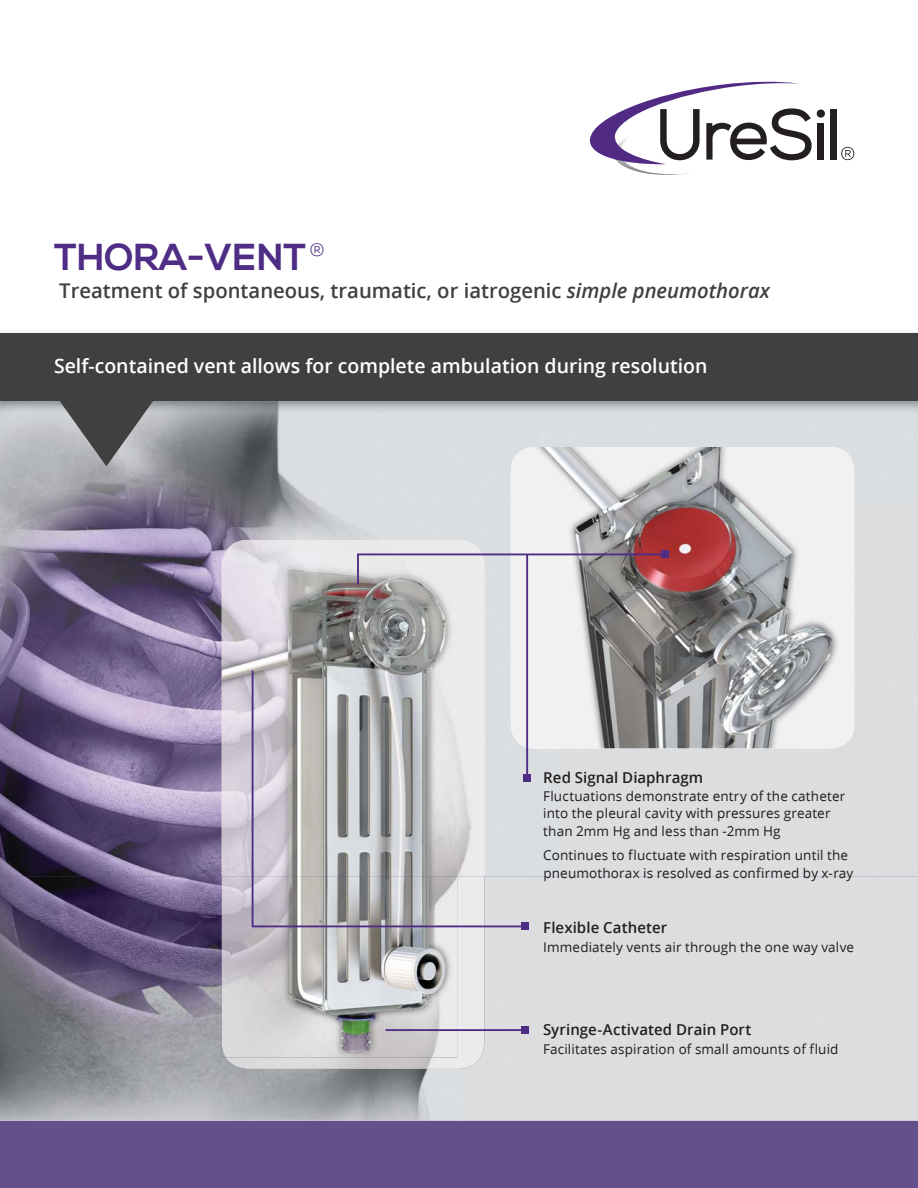
<style>
.page{position:relative;width:918px;height:1188px;background:#fff}
.page>*{position:absolute;margin:0;border:0;box-sizing:border-box;transform-origin:0 0}
.t1{font:700 37.5px "Nexa";color:#502d85}
.t2{font:600 20.25px "Open Sans";color:#404041}
.t3{font:600 19.5px "Open Sans";color:#fff}
.t4{font:600 15px "Open Sans";letter-spacing:.005em;color:#231f20}
.t5{font:13.5px/17.7px "Open Sans";letter-spacing:.015em;color:#231f20}
.s1{font-style:italic}
</style>
<div class="page">
<div style="left:0;top:877px;width:918px;height:311px;background:#64508a"></div>
<img style="left:0;top:332px;width:918px;height:167px">
<div style="left:816px;top:499px;width:102px;height:378px;background:#dcdddf"></div>
<div style="left:459px;top:499px;width:102px;height:378px;background:#dadee1"></div>
<img style="left:0;top:499px;width:459px;height:54px">
<img style="left:0;top:553px;width:223px;height:324px">
<div style="left:459px;top:877px;width:459px;height:244px;background:#dcdddf"></div>
<img style="left:0;top:877px;width:255px;height:244px">
<img style="left:255px;top:1069px;width:204px;height:52px">
<div style="left:818px;top:123px;width:6px;height:37px;background:#231f20"></div>
<div style="left:817px;top:110px;width:8px;height:8px;background:#231f20;border-radius:50%"></div>
<div style="left:831px;top:109px;width:6px;height:51px;background:#231f20"></div>
<svg style="left:841px;top:147px;width:13px;height:13px"></svg>
<svg style="left:590px;top:82px;width:222px;height:93px"></svg>
<img style="left:0;top:400px;width:918px;height:13px">
<div style="left:0;top:333px;width:918px;height:67px;background:#404041"></div>
<svg style="left:54px;top:400px;width:105px;height:66px"></svg>
<img style="left:223px;top:540px;width:261px;height:337px">
<img style="left:226px;top:877px;width:258px;height:192px">
<img style="left:222px;top:557px;width:236px;height:500px">
<hr style="left:386px;top:1029px;width:139px;height:2px;background:#502d85">
<div style="left:521px;top:1026px;width:8px;height:8px;background:#502d85"></div>
<hr style="left:252px;top:671px;width:2px;height:255px;background:#502d85">
<hr style="left:252px;top:925px;width:273px;height:2px;background:#502d85">
<div style="left:521px;top:923px;width:8px;height:7px;background:#502d85"></div>
<div style="left:511px;top:447px;width:343px;height:302px;background:#f1f1f2;border-radius:24px"></div>
<img style="left:533px;top:447px;width:321px;height:302px">
<hr style="left:526px;top:554px;width:2px;height:224px;background:#502d85">
<div style="left:523px;top:774px;width:8px;height:7px;background:#502d85"></div>
<hr style="left:357px;top:553px;width:308px;height:2px;background:#502d85">
<div style="left:661px;top:551px;width:8px;height:7px;background:#502d85"></div>
<hr style="left:357px;top:554px;width:2px;height:31px;background:#502d85">
<h1 class="t1" style="left:54px;top:243px;width:273px">THORA-VENT<sup>®</sup></h1>
<h2 class="t2" style="left:59px;top:276px;width:712px">Treatment of spontaneous, traumatic, or iatrogenic <span class="s1">simple pneumothorax</span></h2>
<h3 class="t3" style="left:54px;top:353px;width:655px">Self-contained vent allows for complete ambulation during resolution</h3>
<p class="t4" style="left:543px;top:767px;width:162px">Red Signal Diaphragm</p>
<p class="t5" style="left:543px;top:787px;width:304px">Fluctuations demonstrate entry of the catheter into the pleural cavity with pressures greater than 2mm Hg and less than -2mm Hg</p>
<p class="t5" style="left:543px;top:846px;width:312px">Continues to fluctuate with respiration until the pneumothorax is resolved as confirmed by x-ray</p>
<p class="t4" style="left:543px;top:917px;width:126px">Flexible Catheter</p>
<p class="t5" style="left:543px;top:938px;width:312px">Immediately vents air through the one way valve</p>
<p class="t4" style="left:543px;top:1019px;width:210px">Syringe-Activated Drain Port</p>
<p class="t5" style="left:543px;top:1040px;width:297px">Facilitates aspiration of small amounts of fluid</p>
</div>
